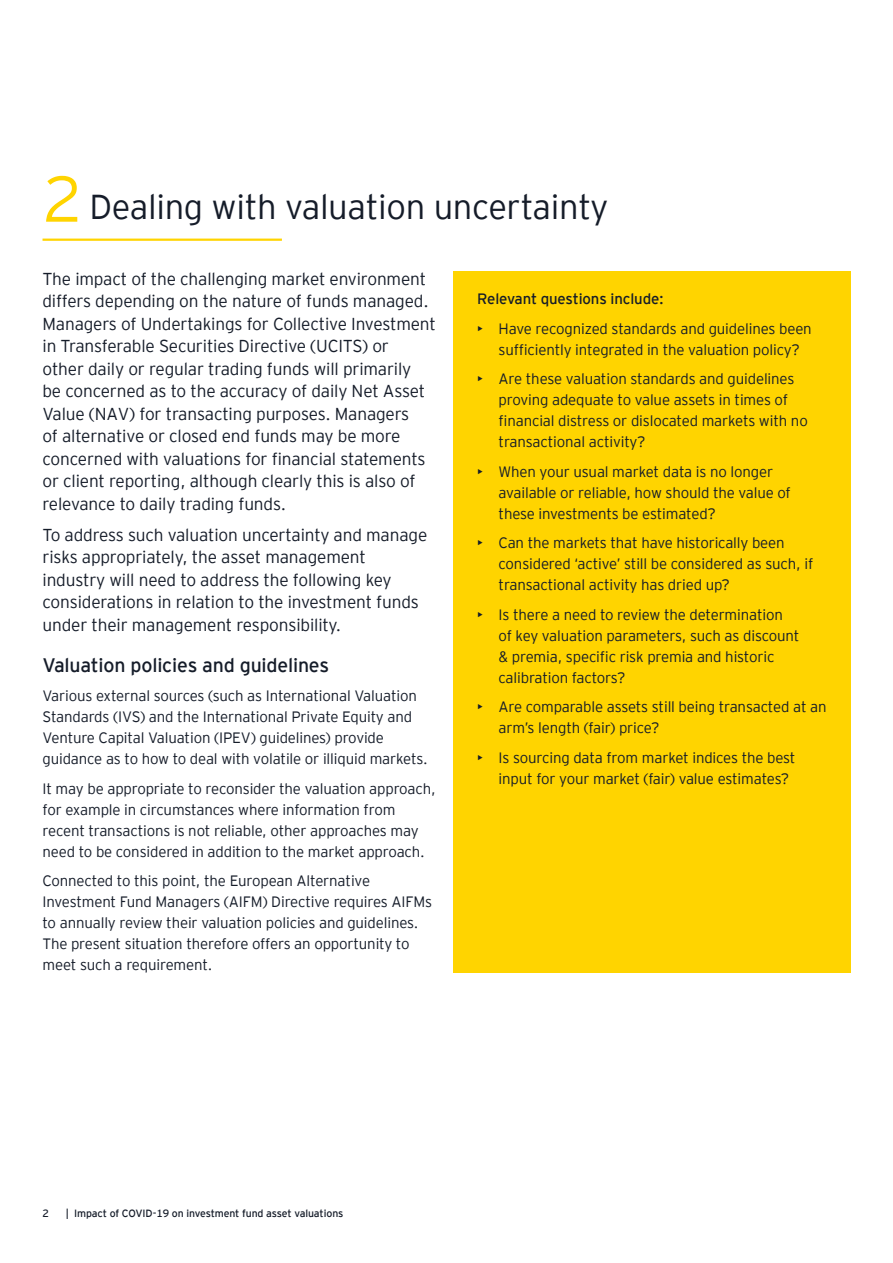
<style>
.page{position:relative;width:893px;height:1263px;background:#fff}
.page>*{position:absolute;margin:0;border:0;box-sizing:border-box;transform-origin:0 0}
.t1{font:300 64.5px "EY Interstate";color:#ffd400}
.t2{font:300 34.5px "EY Interstate";letter-spacing:-.01em;color:#151c29}
.t3{font:19.5px "EY Interstate";letter-spacing:-.01em;color:#151c29}
.t4{font:300 17.25px/22.5px "EY Interstate";letter-spacing:-.01em;color:#151c29}
.t5{font:300 15px/21px "EY Interstate";letter-spacing:-.01em;color:#151c29}
.t6{font:15px "EY Interstate";letter-spacing:-.01em;color:#151c29}
.t7{font:10.5px "EY Interstate";letter-spacing:-.01em;color:#151c29}
</style>
<div class="page">
<div style="left:453px;top:271px;width:397px;height:701px;background:#ffd400"></div>
<hr style="left:43px;top:239px;width:239px;height:2px;background:#ffd400">
<h1 class="t1" style="left:43px;top:153px;width:41px">2</h1>
<h2 class="t2" style="left:89px;top:182px;width:520px">Dealing with valuation uncertainty</h2>
<p class="t4" style="left:43px;top:266px;width:395px">The impact of the challenging market environment differs depending on the nature of funds managed.<br>Managers of Undertakings for Collective Investment in Transferable Securities Directive (UCITS) or<br>other daily or regular trading funds will primarily<br>be concerned as to the accuracy of daily Net Asset Value (NAV) for transacting purposes. Managers<br>of alternative or closed end funds may be more concerned with valuations for financial statements or client reporting, although clearly this is also of relevance to daily trading funds.</p>
<p class="t4" style="left:43px;top:522px;width:386px">To address such valuation uncertainty and manage risks appropriately, the asset management industry will need to address the following key considerations in relation to the investment funds under their management responsibility.</p>
<h3 class="t3" style="left:43px;top:651px;width:288px">Valuation policies and guidelines</h3>
<p class="t5" style="left:43px;top:684px;width:387px">Various external sources (such as International Valuation Standards (IVS) and the International Private Equity and Venture Capital Valuation (IPEV) guidelines) provide guidance as to how to deal with volatile or illiquid markets.</p>
<p class="t5" style="left:43px;top:777px;width:395px">It may be appropriate to reconsider the valuation approach, for example in circumstances where information from recent transactions is not reliable, other approaches may need to be considered in addition to the market approach.</p>
<p class="t5" style="left:43px;top:869px;width:391px">Connected to this point, the European Alternative Investment Fund Managers (AIFM) Directive requires AIFMs to annually review their valuation policies and guidelines.<br>The present situation therefore offers an opportunity to meet such a requirement.</p>
<p class="t6" style="left:477px;top:288px;width:188px">Relevant questions include:</p>
<p class="t5" style="left:499px;top:317px;width:315px;text-indent:-21px">• Have recognized standards and guidelines been sufficiently integrated in the valuation policy?</p>
<p class="t5" style="left:499px;top:367px;width:311px;text-indent:-21px">• Are these valuation standards and guidelines proving adequate to value assets in times of financial distress or dislocated markets with no transactional activity?</p>
<p class="t5" style="left:499px;top:460px;width:294px;text-indent:-21px">• When your usual market data is no longer available or reliable, how should the value of these investments be estimated?</p>
<p class="t5" style="left:499px;top:531px;width:316px;text-indent:-21px">• Can the markets that have historically been considered ‘active’ still be considered as such, if transactional activity has dried up?</p>
<p class="t5" style="left:499px;top:603px;width:302px;text-indent:-21px">• Is there a need to review the determination of key valuation parameters, such as discount &amp; premia, specific risk premia and historic calibration factors?</p>
<p class="t5" style="left:499px;top:695px;width:330px;text-indent:-21px">• Are comparable assets still being transacted at an arm’s length (fair) price?</p>
<p class="t5" style="left:499px;top:746px;width:298px;text-indent:-21px">• Is sourcing data from market indices the best input for your market (fair) value estimates?</p>
<p class="t7" style="left:43px;top:1206px;width:8px">2</p>
<p class="t7" style="left:66px;top:1206px;width:279px">| Impact of COVID-19 on investment fund asset valuations</p>
</div>
